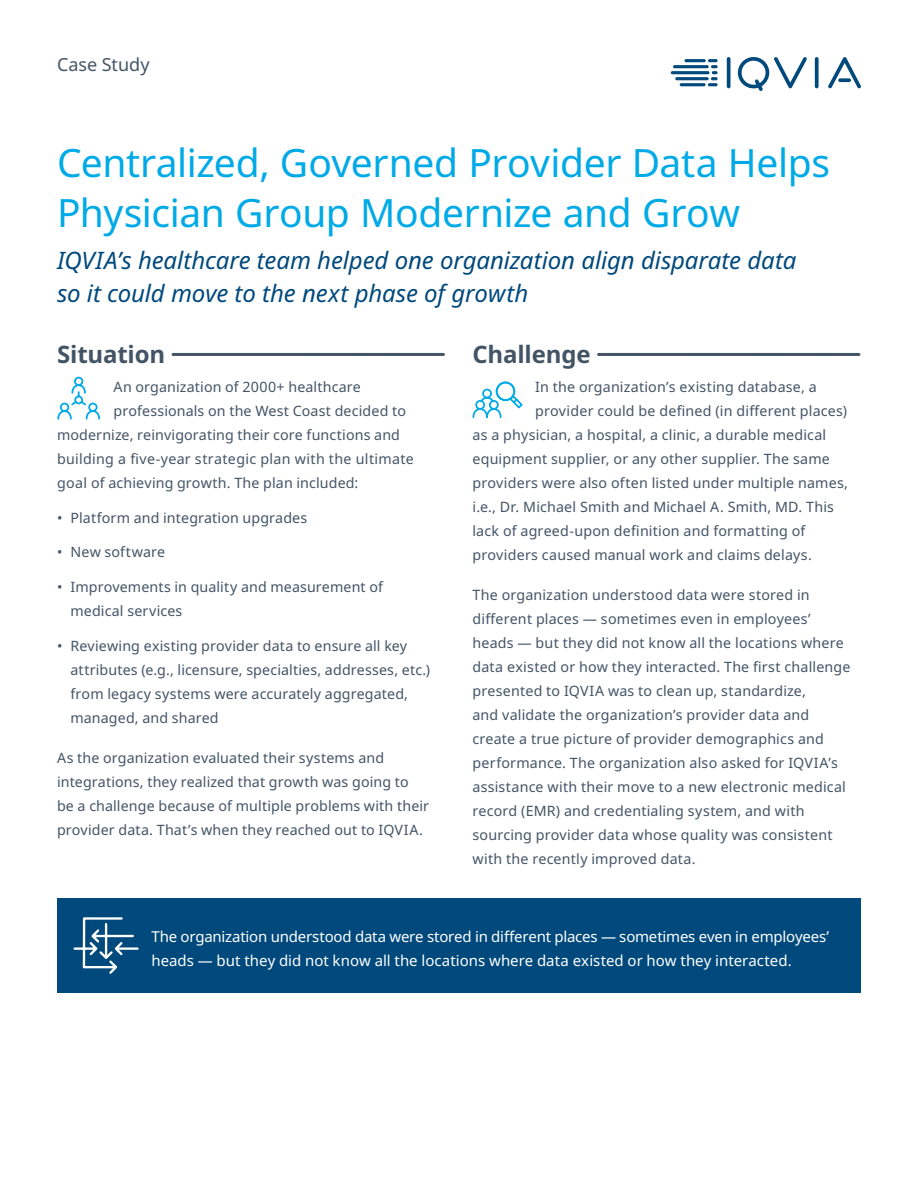
<style>
.page{position:relative;width:918px;height:1188px;background:#fff}
.page>*{position:absolute;margin:0;border:0;box-sizing:border-box;transform-origin:0 0}
.t1{font:39px/49.5px "Noto Sans";letter-spacing:-.01em;color:#00aae7}
.t2{font:italic 24px/33px "Noto Sans";letter-spacing:-.005em;color:#00497c}
.t3{font:700 24px "Noto Sans";letter-spacing:-.005em;color:#435465}
.t4{font:18px "Noto Sans";color:#435465}
.t5{font:15px/24px "Noto Sans";letter-spacing:-.005em;color:#fff}
.t6{font:14.25px/24px "Noto Sans";letter-spacing:.01em;color:#435465}
</style>
<div class="page">
<hr style="left:727px;top:57px;width:3px;height:31px;background:#00497c;border-radius:2px">
<svg style="left:815px;top:57px;width:4px;height:31px"></svg>
<svg style="left:737px;top:57px;width:70px;height:34px"></svg>
<svg style="left:828px;top:57px;width:33px;height:32px"></svg>
<hr style="left:680px;top:83px;width:26px;height:3px;background:#00497c;border-radius:2px">
<svg style="left:708px;top:59px;width:10px;height:27px"></svg>
<hr style="left:675px;top:77px;width:34px;height:3px;background:#00497c;border-radius:2px">
<hr style="left:671px;top:71px;width:39px;height:3px;background:#00497c;border-radius:2px">
<hr style="left:673px;top:65px;width:36px;height:3px;background:#00497c;border-radius:2px">
<hr style="left:684px;top:59px;width:22px;height:3px;background:#00497c;border-radius:2px">
<svg style="left:173px;top:353px;width:271px;height:3px"></svg>
<svg style="left:599px;top:353px;width:260px;height:3px"></svg>
<svg style="left:57px;top:376px;width:44px;height:44px"></svg>
<svg style="left:472px;top:381px;width:51px;height:38px"></svg>
<div style="left:57px;top:899px;width:804px;height:94px;background:#00497c"></div>
<svg style="left:73px;top:917px;width:66px;height:57px"></svg>
<p class="t4" style="left:57px;top:52px;width:94px">Case Study</p>
<h1 class="t1" style="left:57px;top:139px;width:775px">Centralized, Governed Provider Data Helps<br>Physician Group Modernize and Grow</h1>
<h2 class="t2" style="left:57px;top:244px;width:741px">IQVIA’s healthcare team helped one organization align disparate data so it could move to the next phase of growth</h2>
<h2 class="t3" style="left:472px;top:338px;width:120px">Challenge</h2>
<p class="t6" style="left:535px;top:375px;width:283px">In the organization’s existing database, a</p>
<p class="t6" style="left:535px;top:399px;width:313px">provider could be defined (in different places)</p>
<p class="t6" style="left:473px;top:423px;width:355px">as a physician, a hospital, a clinic, a durable medical</p>
<p class="t6" style="left:473px;top:447px;width:359px">equipment supplier, or any other supplier. The same</p>
<p class="t6" style="left:473px;top:471px;width:377px">providers were also often listed under multiple names,</p>
<p class="t6" style="left:473px;top:495px;width:363px">i.e., Dr. Michael Smith and Michael A. Smith, MD. This</p>
<p class="t6" style="left:473px;top:519px;width:335px">lack of agreed-upon definition and formatting of</p>
<p class="t6" style="left:473px;top:543px;width:341px">providers caused manual work and claims delays.</p>
<p class="t6" style="left:473px;top:583px;width:380px">The organization understood data were stored in different places — sometimes even in employees’ heads — but they did not know all the locations where data existed or how they interacted. The first challenge presented to IQVIA was to clean up, standardize,<br>and validate the organization’s provider data and create a true picture of provider demographics and performance. The organization also asked for IQVIA’s assistance with their move to a new electronic medical record (EMR) and credentialing system, and with sourcing provider data whose quality was consistent with the recently improved data.</p>
<h2 class="t3" style="left:57px;top:338px;width:110px">Situation</h2>
<p class="t6" style="left:114px;top:375px;width:249px">An organization of 2000+ healthcare</p>
<p class="t6" style="left:114px;top:399px;width:294px">professionals on the West Coast decided to</p>
<p class="t6" style="left:57px;top:423px;width:345px">modernize, reinvigorating their core functions and</p>
<p class="t6" style="left:57px;top:447px;width:358px">building a five-year strategic plan with the ultimate</p>
<p class="t6" style="left:57px;top:471px;width:303px">goal of achieving growth. The plan included:</p>
<p class="t6" style="left:57px;top:506px;width:252px">• Platform and integration upgrades</p>
<p class="t6" style="left:57px;top:541px;width:110px">• New software</p>
<p class="t6" style="left:70px;top:575px;width:314px;text-indent:-13px">• Improvements in quality and measurement of medical services</p>
<p class="t6" style="left:70px;top:634px;width:361px;text-indent:-13px">• Reviewing existing provider data to ensure all key attributes (e.g., licensure, specialties, addresses, etc.) from legacy systems were accurately aggregated, managed, and shared</p>
<p class="t6" style="left:57px;top:746px;width:374px">As the organization evaluated their systems and integrations, they realized that growth was going to be a challenge because of multiple problems with their provider data. That’s when they reached out to IQVIA.</p>
<p class="t5" style="left:152px;top:925px;width:679px">The organization understood data were stored in different places — sometimes even in employees’ heads — but they did not know all the locations where data existed or how they interacted.</p>
</div>
